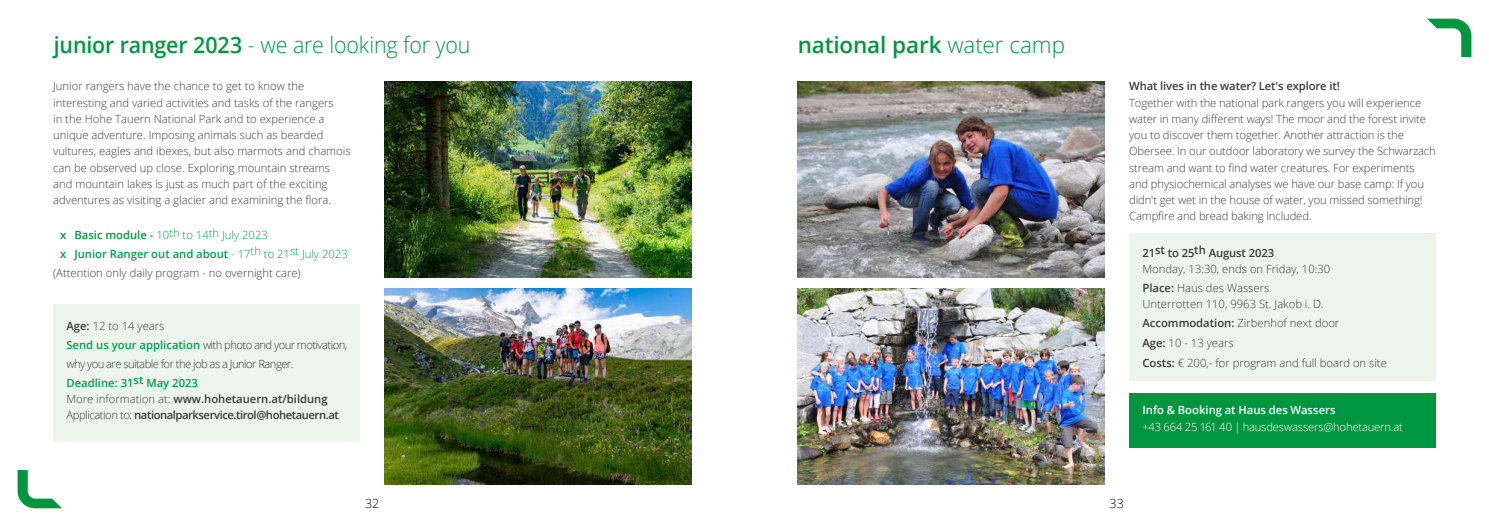
<style>
.page{position:relative;width:1489px;height:527px;background:#fff}
.page>*{position:absolute;margin:0;border:0;box-sizing:border-box;transform-origin:0 0}
.t1{font:300 22.5px "Open Sans";letter-spacing:-.005em;color:#00963f}
.t2{font:600 22.5px "Open Sans";letter-spacing:-.005em;color:#00963f}
.t3{font:300 12.5px "Open Sans";color:#000}
.t4{font:300 11.25px/16.2px "Open Sans";color:#3b3b3a}
.t5{font:600 11.25px/16.2px "Open Sans";letter-spacing:-.01em;color:#3b3b3a}
.t6{font:300 11.25px/18.8px "Open Sans";letter-spacing:-.05em;color:#3b3b3a}
.t7{font:600 11.25px "Open Sans";color:#009e4c}
.t8{font:300 11.25px "Open Sans";letter-spacing:-.02em;color:#fff}
.t9{font:300 11.25px "Open Sans";color:#009e4c}
.t10{font:600 11.25px "Open Sans";letter-spacing:.005em;color:#fff}
.s1{font-weight:600}
.s2{font-weight:600;color:#00963f}
.s3{font-weight:300}
.s4{font-weight:600;color:#009e4c}
.s5{color:#009e4c}
</style>
<div class="page">
<svg style="left:18px;top:470px;width:44px;height:38px"></svg>
<svg style="left:1427px;top:19px;width:44px;height:38px"></svg>
<img style="left:384px;top:288px;width:307px;height:196px">
<img style="left:384px;top:81px;width:307px;height:196px">
<div style="left:53px;top:303px;width:307px;height:138px;background:#ebf5ec"></div>
<div style="left:1129px;top:392px;width:306px;height:55px;background:#00963f"></div>
<div style="left:1129px;top:232px;width:306px;height:148px;background:#ebf5ec"></div>
<img style="left:797px;top:288px;width:307px;height:196px">
<img style="left:797px;top:81px;width:307px;height:196px">
<h1 class="t1" style="left:54px;top:29px;width:418px"><span class="s1">junior ranger 2023</span> - we are looking for you</h1>
<p class="t4" style="left:53px;top:78px;width:299px">Junior rangers have the chance to get to know the interesting and varied activities and tasks of the rangers<br>in the Hohe Tauern National Park and to experience a unique adventure. Imposing animals such as bearded vultures, eagles and ibexes, but also marmots and chamois can be observed up close. Exploring mountain streams and mountain lakes is just as much part of the exciting adventures as visiting a glacier and examining the flora.</p>
<p class="t9" style="left:60px;top:227px;width:209px"><span class="s2">x Basic module -</span> 10th to 14th July 2023</p>
<p class="t7" style="left:60px;top:246px;width:289px">x Junior Ranger out and about <span class="s3">- 17</span><sup>th</sup> <span class="s3">to 21</span><sup>st</sup> <span class="s3">July 2023</span></p>
<p class="t4" style="left:53px;top:264px;width:249px">(Attention only daily program - no overnight care)</p>
<p class="t6" style="left:66px;top:316px;width:282px"><span class="s1">Age:</span> 12 to 14 years<br><span class="s4">Send us your application</span> with photo and your motivation, why you are suitable for the job as a Junior Ranger.</p>
<p class="t5" style="left:66px;top:373px;width:274px"><span class="s5">Deadline: 31</span><sup>st</sup> <span class="s5">May 2023<br></span><span class="s3">More information at:</span> www.hohetauern.at/bildung<br><span class="s3">Application to:</span> nationalparkservice.tirol@hohetauern.at</p>
<h1 class="t2" style="left:797px;top:29px;width:269px">national park <span class="s3">water camp</span></h1>
<p class="t5" style="left:1129px;top:78px;width:212px">What lives in the water? Let's explore it!</p>
<p class="t4" style="left:1129px;top:94px;width:308px">Together with the national park rangers you will experience water in many different ways! The moor and the forest invite you to discover them together. Another attraction is the Obersee. In our outdoor laboratory we survey the Schwarzach stream and want to find water creatures. For experiments and physiochemical analyses we have our base camp: If you didn't get wet in the house of water, you missed something!<br>Campfire and bread baking included.</p>
<p class="t5" style="left:1142px;top:244px;width:133px">21st to 25th August 2023</p>
<p class="t4" style="left:1142px;top:259px;width:189px;line-height:18.8px">Monday, 13:30, ends on Friday, 10:30<br><span class="s1">Place:</span> Haus des Wassers</p>
<p class="t4" style="left:1142px;top:294px;width:198px;line-height:18.8px">Unterrotten 110, 9963 St. Jakob i. D.<br><span class="s1">Accommodation:</span> Zirbenhof next door</p>
<p class="t4" style="left:1142px;top:332px;width:246px;line-height:20px"><span class="s1">Age:</span> 10 - 13 years<br><span class="s1">Costs:</span> € 200,- for program and full board on site</p>
<p class="t10" style="left:1142px;top:402px;width:195px">Info &amp; Booking at Haus des Wassers</p>
<p class="t8" style="left:1142px;top:418px;width:262px">+43 664 25 161 40 | hausdeswassers@hohetauern.at</p>
<p class="t3" style="left:365px;top:494px;width:16px">32</p>
<p class="t3" style="left:1109px;top:494px;width:16px">33</p>
</div>
